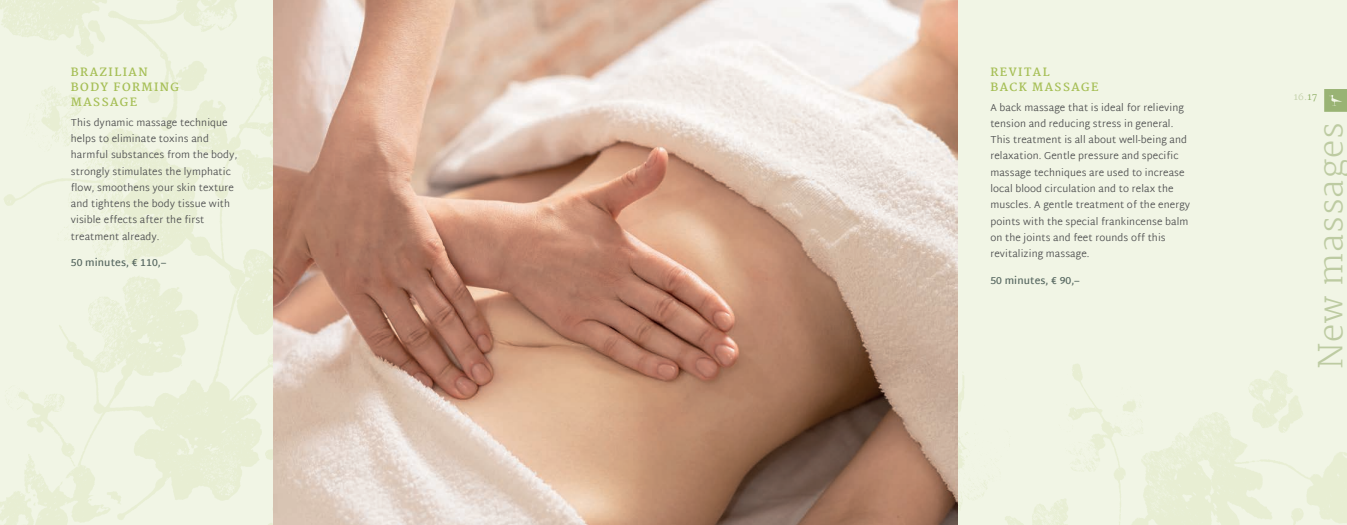
<style>
.page{position:relative;width:1347px;height:525px;background:#fff}
.page>*{position:absolute;margin:0;border:0;box-sizing:border-box;transform-origin:0 0}
.t1{font:200 32.5px "Martel";letter-spacing:.03em;color:#bdcba2}
.t2{font:700 11.25px/15px "Martel";letter-spacing:.13em;color:#a5be54}
.t3{font:300 10px/16.2px "Martel Sans";letter-spacing:.01em;color:#4b4c4d}
.t4{font:600 10px "Martel Sans";letter-spacing:.01em;color:#566760}
.t5{font:300 9.38px "Martel";color:#bdcba2}
.s1{color:#83a656}
</style>
<div class="page">
<div style="left:0;top:0;width:1346px;height:524px;background:#f1f5e5"></div>
<img style="left:0;top:0;width:957px;height:524px">
<img style="left:673px;top:205px;width:673px;height:319px">
<svg style="left:1324px;top:89px;width:22px;height:23px"></svg>
<p class="t2" style="left:71px;top:64px;width:110px">BRAZILIAN<br>BODY FORMING<br>MASSAGE</p>
<p class="t3" style="left:71px;top:115px;width:168px">This dynamic massage technique helps to eliminate toxins and harmful substances from the body, strongly stimulates the lymphatic flow, smoothens your skin texture and tightens the body tissue with visible effects after the first treatment already.</p>
<p class="t4" style="left:71px;top:257px;width:97px">50 minutes, € 110,–</p>
<p class="t2" style="left:990px;top:64px;width:110px">REVITAL<br>BACK MASSAGE</p>
<p class="t3" style="left:990px;top:100px;width:201px">A back massage that is ideal for relieving tension and reducing stress in general.<br>This treatment is all about well-being and relaxation. Gentle pressure and specific massage techniques are used to increase local blood circulation and to relax the muscles. A gentle treatment of the energy points with the special frankincense balm on the joints and feet rounds off this revitalizing massage.</p>
<p class="t4" style="left:990px;top:274px;width:91px">50 minutes, € 90,–</p>
<p class="t5" style="left:1293px;top:91px;width:25px">16.<span class="s1">17</span></p>
<h1 class="t1" style="left:1312px;top:369px;width:248px;rotate:-90deg">New massages</h1>
</div>
